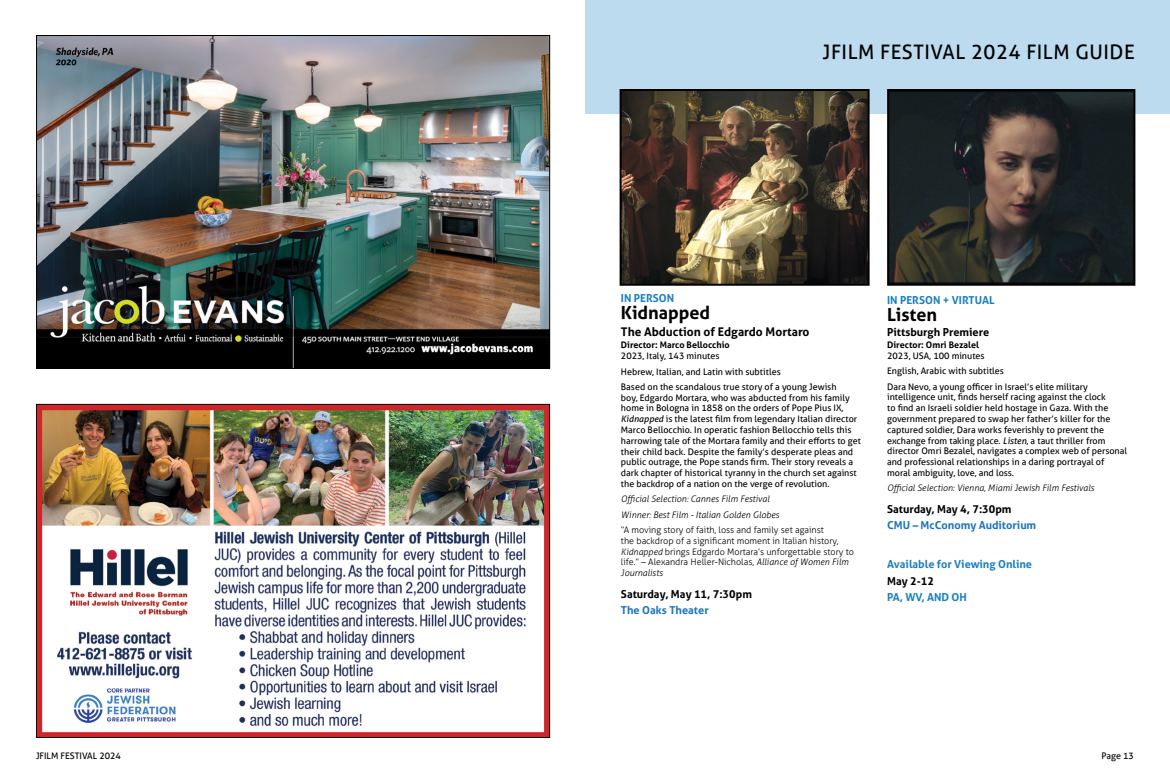
<style>
.page{position:relative;width:1170px;height:774px;background:#fff}
.page>*{position:absolute;margin:0;border:0;box-sizing:border-box;transform-origin:0 0}
.Header_Right{font:20px "Aller";letter-spacing:.025em;color:#000}
.Film_Title{font:700 18px "Aller";color:#000}
.Film_Title-2{font:700 12px "Aller";color:#000}
.Date___Time{font:700 11px "Aller";color:#000}
.Location{font:700 11px "Aller";color:#1c75bc}
.Date___Time-2{font:700 11px "Aller";color:#1b80c2}
.Premiere{font:700 11px "Aller";color:#1b80c2}
.Premiere-2{font:700 11px "Aller";color:#000}
.Location-2{font:700 11px "Aller";color:#1b80c2}
.Film_Description{font:9px/10.8px "Aller";color:#000}
.Film_Callout{font:300 9px/10.8px "Aller";color:#000}
.Awards{font:italic 300 9px "Aller";color:#000}
.Language{font:9px "Aller";color:#000}
.Director{font:700 9px "Aller";color:#000}
.Year_Runtime{font:9px "Aller";color:#000}
.s1{font-style:italic}
</style>
<div class="page">
<div style="left:585px;top:0;width:585px;height:113px;background:#bcdbef"></div>
<img style="left:623px;top:92px;width:244px;height:191px">
<div style="left:620px;top:89px;width:250px;height:197px;border:2px solid #000"></div>
<img style="left:890px;top:92px;width:242px;height:191px">
<div style="left:887px;top:89px;width:248px;height:197px;border:2px solid #000"></div>
<img style="left:38px;top:406px;width:510px;height:330px">
<img style="left:38px;top:37px;width:510px;height:330px">
<p class="Header_Right" style="left:823px;top:40px;width:314px">JFILM FESTIVAL 2024 FILM GUIDE</p>
<p class="Premiere" style="left:621px;top:291px;width:55px">IN PERSON</p>
<p class="Film_Title" style="left:621px;top:301px;width:91px">Kidnapped</p>
<p class="Film_Title-2" style="left:621px;top:324px;width:190px">The Abduction of Edgardo Mortaro</p>
<p class="Director" style="left:621px;top:340px;width:110px">Director: Marco Bellocchio</p>
<p class="Year_Runtime" style="left:621px;top:351px;width:100px">2023, Italy, 143 minutes</p>
<p class="Language" style="left:621px;top:366px;width:161px">Hebrew, Italian, and Latin with subtitles</p>
<p class="Film_Description" style="left:621px;top:381px;width:242px">Based on the scandalous true story of a young Jewish<br>boy, Edgardo Mortara, who was abducted from his family home in Bologna in 1858 on the orders of Pope Pius IX, <span class="s1">Kidnapped</span> is the latest film from legendary Italian director Marco Bellocchio. In operatic fashion Bellocchio tells this harrowing tale of the Mortara family and their efforts to get their child back. Despite the family’s desperate pleas and public outrage, the Pope stands firm. Their story reveals a dark chapter of historical tyranny in the church set against the backdrop of a nation on the verge of revolution.</p>
<p class="Awards" style="left:621px;top:494px;width:150px">Official Selection: Cannes Film Festival</p>
<p class="Awards" style="left:621px;top:509px;width:160px">Winner: Best Film - Italian Golden Globes</p>
<p class="Film_Callout" style="left:621px;top:524px;width:234px">“A moving story of faith, loss and family set against<br>the backdrop of a significant moment in Italian history, <span class="s1">Kidnapped</span> brings Edgardo Mortara’s unforgettable story to life.” – Alexandra Heller-Nicholas, <span class="s1">Alliance of Women Film Journalists</span></p>
<p class="Date___Time" style="left:621px;top:587px;width:133px">Saturday, May 11, 7:30pm</p>
<p class="Location" style="left:621px;top:603px;width:89px">The Oaks Theater</p>
<p class="Premiere" style="left:887px;top:293px;width:109px">IN PERSON + VIRTUAL</p>
<p class="Film_Title" style="left:887px;top:303px;width:52px">Listen</p>
<p class="Premiere-2" style="left:887px;top:325px;width:104px">Pittsburgh Premiere</p>
<p class="Director" style="left:887px;top:339px;width:93px">Director: Omri Bezalel</p>
<p class="Year_Runtime" style="left:887px;top:350px;width:99px">2023, USA, 100 minutes</p>
<p class="Language" style="left:887px;top:366px;width:118px">English, Arabic with subtitles</p>
<p class="Film_Description" style="left:887px;top:381px;width:242px">Dara Nevo, a young officer in Israel’s elite military intelligence unit, finds herself racing against the clock<br>to find an Israeli soldier held hostage in Gaza. With the government prepared to swap her father’s killer for the captured soldier, Dara works feverishly to prevent the exchange from taking place. <span class="s1">Listen</span>, a taut thriller from director Omri Bezalel, navigates a complex web of personal and professional relationships in a daring portrayal of moral ambiguity, love, and loss.</p>
<p class="Awards" style="left:887px;top:482px;width:209px">Official Selection: Vienna, Miami Jewish Film Festivals</p>
<p class="Date___Time" style="left:887px;top:503px;width:126px">Saturday, May 4, 7:30pm</p>
<p class="Location" style="left:887px;top:519px;width:151px">CMU – McConomy Auditorium</p>
<p class="Date___Time-2" style="left:887px;top:557px;width:146px">Available for Viewing Online</p>
<p class="Date___Time" style="left:887px;top:574px;width:48px">May 2-12</p>
<p class="Location-2" style="left:887px;top:590px;width:81px">PA, WV, AND OH</p>
<p class="Film_Description" style="left:36px;top:751px;width:87px">JFILM FESTIVAL 2024</p>
<p class="Film_Description" style="left:1102px;top:751px;width:34px">Page 13</p>
</div>
